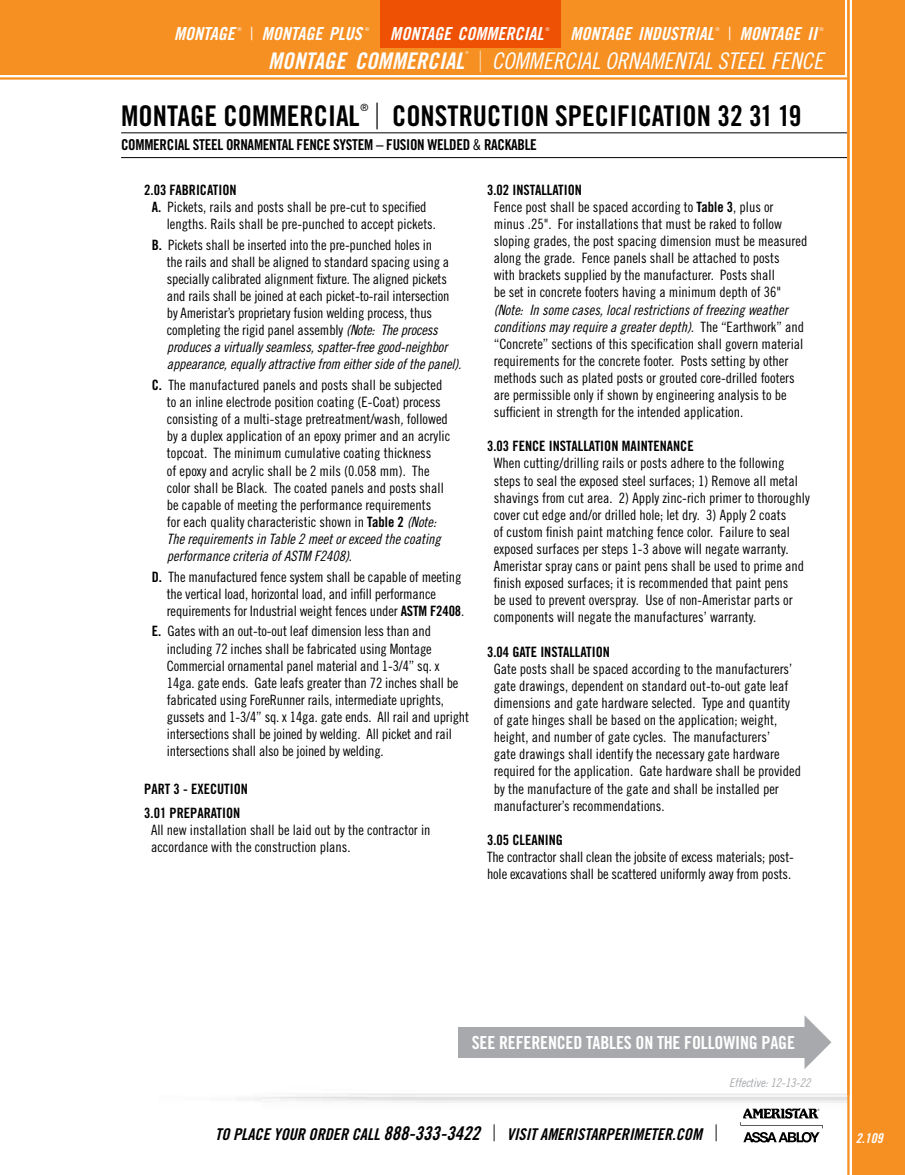
<style>
.page{position:relative;width:905px;height:1175px;background:#fff}
.page>*{position:absolute;margin:0;border:0;box-sizing:border-box;transform-origin:0 0}
.t1{font:28.5px "Trade Gothic LT Std Bd Cn 20";color:#000}
.t2{font:22.95px "Trade Gothic LT Std Cn 18 Obl";color:#fff}
.t3{font:22.95px "Trade Gothic LT Std Bd Cn 20 Obl";color:#fff}
.t4{font:18px "Trade Gothic LT Std Bd Cn 20 Obl";color:#fff}
.t5{font:18px "Trade Gothic LT Std Bd Cn 20";letter-spacing:-.01em;color:#fff}
.t6{font:16.2px "Trade Gothic LT Std Bd Cn 20 Obl";color:#000}
.t7{font:15px "Trade Gothic LT Std Bd Cn 20";letter-spacing:-.02em;color:#000}
.t8{font:14.25px/17.1px "Trade Gothic LT Std Cn 18";color:#000}
.t9{font:14.25px/17.1px "Trade Gothic LT Std Cn 18 Obl";color:#000}
.t10{font:14.25px/23.9px "Trade Gothic LT Std Bd Cn 20";color:#000}
.t11{font:13.5px "Trade Gothic LT Std Bd Cn 20 Obl";color:#fff}
.t12{font:12px "Trade Gothic LT Std Cn 18 Obl";color:#a7a9ac}
.t13{font:9.9px "Trade Gothic LT Std";color:#000}
.t14{font:300 5.25px "Trade Gothic LT Std";color:#fff}
.t15{font:300 4.05px "Trade Gothic LT Std";color:#fff}
.s1{font-family:"Trade Gothic LT Std";font-weight:300}
.s2{font-family:"Trade Gothic LT Std";font-weight:300;font-size:29.4px}
.s3{font-family:"Trade Gothic LT Std";font-weight:300;font-size:36px}
.s4{font-family:"Trade Gothic LT Std Cn 18"}
.s5{font-family:"Trade Gothic LT Std Bd Cn 20"}
.s6{font-family:"Trade Gothic LT Std Cn 18 Obl"}
.s7{font-size:18.9px}
.s8{font-family:"Trade Gothic LT Std";font-weight:300;font-size:22.65px}
</style>
<div class="page">
<hr style="left:121px;top:132px;width:726px;height:1px;background:#000">
<hr style="left:121px;top:157px;width:726px;height:1px;background:#000">
<svg style="left:804px;top:1015px;width:10px;height:10px"></svg>
<div style="left:0;top:0;width:845px;height:75px;background:#f79022"></div>
<hr style="left:0;top:77px;width:847px;height:3px;background:#f79022">
<div style="left:380px;top:0;width:180px;height:48px;background:#ef5104"></div>
<img style="left:236px;top:1025px;width:610px;height:118px">
<svg style="left:846px;top:0;width:4px;height:1174px"></svg>
<div style="left:852px;top:0;width:52px;height:1174px;background:#f79022"></div>
<svg style="left:740px;top:1108px;width:82px;height:34px"></svg>
<p class="t4" style="left:174px;top:23px;width:62px">MONTAGE</p>
<p class="t14" style="left:237px;top:26px;width:6px">®</p>
<p class="t4" style="left:250px;top:23px;width:114px"><span class="s1">|</span> MONTAGE PLUS</p>
<p class="t14" style="left:365px;top:26px;width:6px">®</p>
<p class="t4" style="left:390px;top:23px;width:155px">MONTAGE COMMERCIAL</p>
<p class="t14" style="left:545px;top:26px;width:6px">®</p>
<p class="t4" style="left:570px;top:23px;width:145px">MONTAGE INDUSTRIAL</p>
<p class="t14" style="left:715px;top:26px;width:6px">®</p>
<p class="t4" style="left:727px;top:23px;width:91px"><span class="s1">|</span> MONTAGE II</p>
<p class="t14" style="left:819px;top:26px;width:6px">®</p>
<h2 class="t3" style="left:268px;top:47px;width:197px">MONTAGE COMMERCIAL</h2>
<p class="t15" style="left:465px;top:51px;width:5px">®</p>
<h2 class="t2" style="left:479px;top:47px;width:345px"><span class="s2">|</span> COMMERCIAL ORNAMENTAL STEEL FENCE</h2>
<h1 class="t1" style="left:121px;top:98px;width:240px">MONTAGE COMMERCIAL</h1>
<p class="t13" style="left:360px;top:101px;width:9px">®</p>
<h1 class="t1" style="left:374px;top:98px;width:428px"><span class="s3">|</span> CONSTRUCTION SPECIFICATION 32 31 19</h1>
<p class="t7" style="left:121px;top:136px;width:417px">COMMERCIAL STEEL ORNAMENTAL FENCE SYSTEM – FUSION WELDED <span class="s4">&amp;</span> RACKABLE</p>
<p class="t10" style="left:144px;top:178px;width:94px">2.03 FABRICATION</p>
<p class="t8" style="left:167px;top:198px;width:271px;text-indent:-15px"><span class="s5">A.</span> Pickets, rails and posts shall be pre-cut to specified lengths. Rails shall be pre-punched to accept pickets.</p>
<p class="t8" style="left:167px;top:236px;width:284px;text-indent:-15px"><span class="s5">B.</span> Pickets shall be inserted into the pre-punched holes in the rails and shall be aligned to standard spacing using a specially calibrated alignment fixture. The aligned pickets and rails shall be joined at each picket-to-rail intersection by Ameristar’s proprietary fusion welding process, thus completing the rigid panel assembly <span class="s6">(Note: The process</span></p>
<p class="t9" style="left:167px;top:339px;width:296px">produces a virtually seamless, spatter-free good-neighbor appearance, equally attractive from either side of the panel).</p>
<p class="t8" style="left:167px;top:376px;width:285px;text-indent:-15px"><span class="s5">C.</span> The manufactured panels and posts shall be subjected to an inline electrode position coating (E-Coat) process consisting of a multi-stage pretreatment/wash<span class="s6">,</span> followed by a duplex application of an epoxy primer and an acrylic topcoat. The minimum cumulative coating thickness<br>of epoxy and acrylic shall be 2 mils (0.058 mm). The color shall be Black<span class="s6">.</span> The coated panels and posts shall be capable of meeting the performance requirements<br>for each quality characteristic shown in <span class="s5">Table 2</span> <span class="s6">(Note:</span></p>
<p class="t9" style="left:167px;top:530px;width:275px">The requirements in Table 2 meet or exceed the coating performance criteria of ASTM F2408)<span class="s4">.</span></p>
<p class="t8" style="left:167px;top:568px;width:299px;text-indent:-15px"><span class="s5">D.</span> The manufactured fence system shall be capable of meeting the vertical load, horizontal load, and infill performance requirements for Industrial weight fences under <span class="s5">ASTM F2408</span>.</p>
<p class="t8" style="left:167px;top:622px;width:304px;text-indent:-15px"><span class="s5">E.</span> Gates with an out-to-out leaf dimension less than and including 72 inches shall be fabricated using Montage Commercial ornamental panel material and 1-3/4” sq. x 14ga. gate ends. Gate leafs greater than 72 inches shall be fabricated using ForeRunner rails, intermediate uprights, gussets and 1-3/4” sq. x 14ga. gate ends. All rail and upright intersections shall be joined by welding. All picket and rail intersections shall also be joined by welding.</p>
<p class="t10" style="left:144px;top:777px;width:105px">PART 3 - EXECUTION<br>3.01 PREPARATION</p>
<p class="t8" style="left:151px;top:821px;width:281px">All new installation shall be laid out by the contractor in accordance with the construction plans.</p>
<p class="t10" style="left:487px;top:178px;width:96px">3.02 INSTALLATION</p>
<p class="t8" style="left:494px;top:198px;width:315px">Fence post shall be spaced according to <span class="s5">Table 3</span>, plus or minus .25". For installations that must be raked to follow sloping grades, the post spacing dimension must be measured along the grade. Fence panels shall be attached to posts<br>with brackets supplied by the manufacturer. Posts shall<br>be set in concrete footers having a minimum depth of 36"</p>
<p class="t9" style="left:494px;top:301px;width:312px">(Note: In some cases, local restrictions of freezing weather conditions may require a greater depth). <span class="s4">The “Earthwork” and</span></p>
<p class="t8" style="left:494px;top:335px;width:311px">“Concrete” sections of this specification shall govern material requirements for the concrete footer. Posts setting by other methods such as plated posts or grouted core-drilled footers are permissible only if shown by engineering analysis to be sufficient in strength for the intended application.</p>
<p class="t10" style="left:487px;top:434px;width:208px">3.03 FENCE INSTALLATION MAINTENANCE</p>
<p class="t8" style="left:494px;top:454px;width:317px">When cutting/drilling rails or posts adhere to the following steps to seal the exposed steel surfaces; 1) Remove all metal shavings from cut area. 2) Apply zinc-rich primer to thoroughly cover cut edge and/or drilled hole; let dry. 3) Apply 2 coats<br>of custom finish paint matching fence color. Failure to seal exposed surfaces per steps 1-3 above will negate warranty.<br>Ameristar spray cans or paint pens shall be used to prime and finish exposed surfaces; it is recommended that paint pens<br>be used to prevent overspray. Use of non-Ameristar parts or components will negate the manufactures’ warranty.</p>
<p class="t10" style="left:487px;top:639px;width:124px">3.04 GATE INSTALLATION</p>
<p class="t8" style="left:494px;top:660px;width:309px">Gate posts shall be spaced according to the manufacturers’ gate drawings, dependent on standard out-to-out gate leaf dimensions and gate hardware selected. Type and quantity of gate hinges shall be based on the application; weight, height, and number of gate cycles. The manufacturers’<br>gate drawings shall identify the necessary gate hardware required for the application. Gate hardware shall be provided by the manufacture of the gate and shall be installed per manufacturer’s recommendations.</p>
<p class="t10" style="left:487px;top:827px;width:77px">3.05 CLEANING</p>
<p class="t8" style="left:487px;top:848px;width:308px">The contractor shall clean the jobsite of excess materials; post&shy;hole excavations shall be scattered uniformly away from posts.</p>
<p class="t5" style="left:472px;top:1031px;width:324px">SEE REFERENCED TABLES ON THE FOLLOWING PAGE</p>
<p class="t12" style="left:729px;top:1075px;width:83px">Effective: 12-13-22</p>
<p class="t6" style="left:215px;top:1123px;width:504px">TO PLACE YOUR ORDER CALL <span class="s7">888-333-3422</span> <span class="s8">|</span> VISIT AMERISTARPERIMETER.COM <span class="s8">|</span></p>
<p class="t11" style="left:855px;top:1129px;width:28px">2.109</p>
</div>
